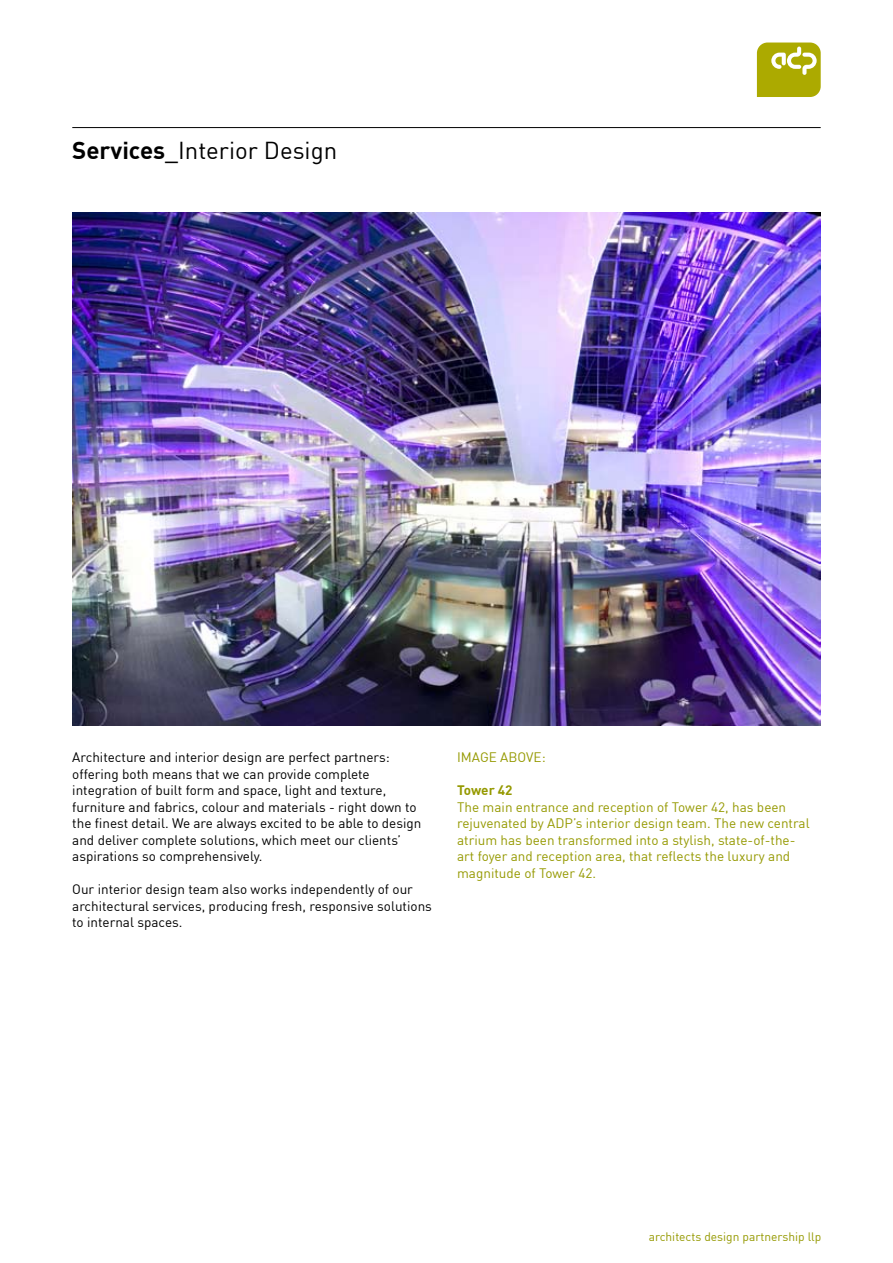
<style>
.page{position:relative;width:893px;height:1263px;background:#fff}
.page>*{position:absolute;margin:0;border:0;box-sizing:border-box;transform-origin:0 0}
.t1{font:24px "DIN";color:#000}
.t2{font:13.5px/16.5px "DIN";color:#000}
.t3{font:13.5px/16.5px "DIN";color:#959900}
.t4{font:700 13.5px "DIN";letter-spacing:-.01em;color:#959900}
.t5{font:12px "DIN";color:#959900}
.s1{font-weight:700}
</style>
<div class="page">
<svg style="left:757px;top:43px;width:64px;height:54px;background:#b8b625"></svg>
<hr style="left:72px;top:127px;width:749px;height:1px;background:#000">
<img style="left:72px;top:213px;width:749px;height:513px">
<h1 class="t1" style="left:72px;top:135px;width:266px"><span class="s1">Services</span>_Interior Design</h1>
<p class="t2" style="left:72px;top:749px;width:351px">Architecture and interior design are perfect partners: offering both means that we can provide complete integration of built form and space, light and texture, furniture and fabrics, colour and materials - right down to the finest detail. We are always excited to be able to design and deliver complete solutions, which meet our clients’ aspirations so comprehensively.</p>
<p class="t2" style="left:72px;top:881px;width:361px">Our interior design team also works independently of our architectural services, producing fresh, responsive solutions to internal spaces.</p>
<p class="t3" style="left:457px;top:749px;width:90px">IMAGE ABOVE:</p>
<p class="t4" style="left:457px;top:782px;width:57px">Tower 42</p>
<p class="t3" style="left:457px;top:798px;width:354px">The main entrance and reception of Tower 42, has been rejuvenated by ADP’s interior design team. The new central atrium has been transformed into a stylish, state-of-the&shy;art foyer and reception area, that reflects the luxury and magnitude of Tower 42.</p>
<p class="t5" style="left:649px;top:1229px;width:174px">architects design partnership llp</p>
</div>
